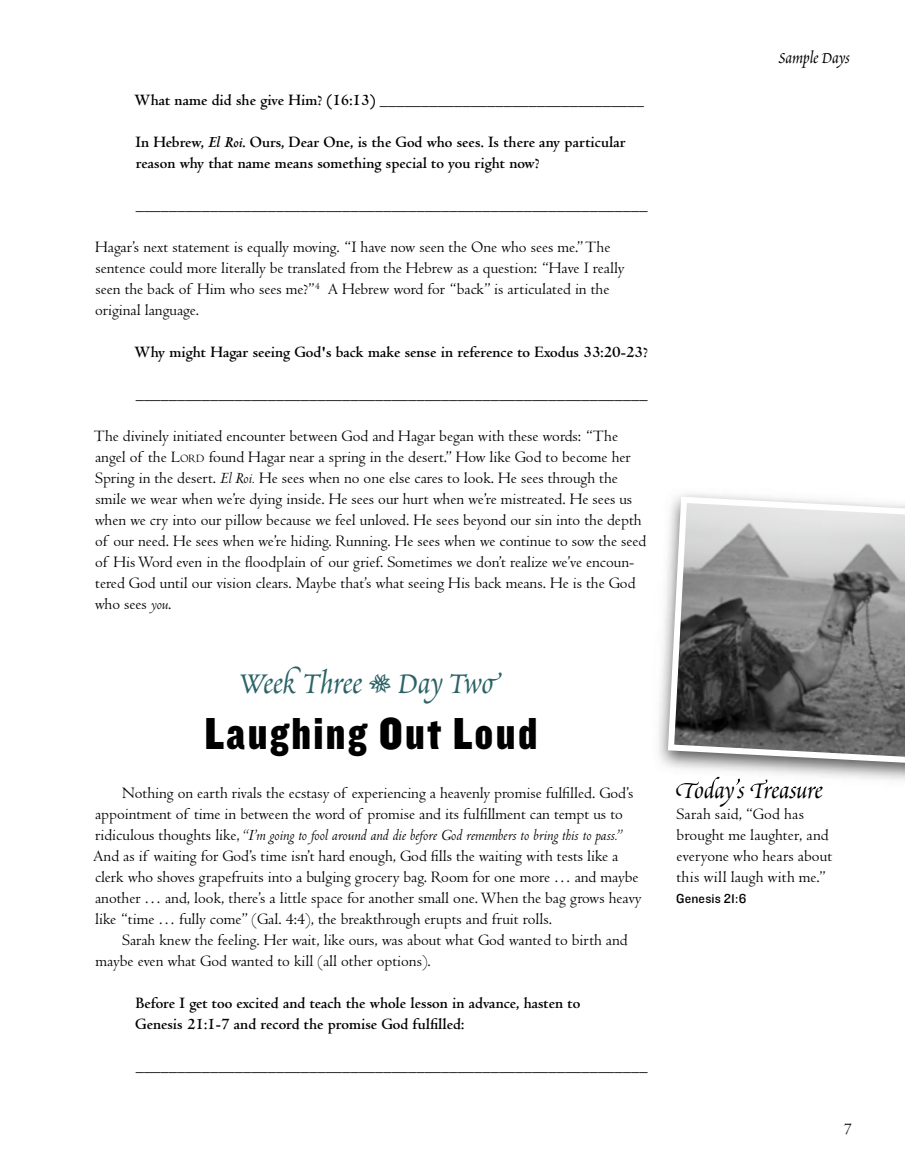
<style>
.page{position:relative;width:905px;height:1175px;background:#fff}
.page>*{position:absolute;margin:0;border:0;box-sizing:border-box;transform-origin:0 0}
.t1{font:46.5px "Knockout HTF70 Full Welterwt";letter-spacing:.05em;color:#000}
.t2{font:36.75px "Poetica Chancery I";letter-spacing:-.01em;color:#2c6368}
.t3{font:30px "Poetica Chancery III";letter-spacing:-.005em;color:#000}
.t4{font:19.5px "Poetica Chancery II";color:#000}
.t5{font:16.5px/21px "Centaur";color:#000}
.t6{font:700 16.5px/21px "Centaur";color:#000}
.t7{font:13.5px "Knockout HTF31 Junior Middlewt";letter-spacing:.015em;color:#000}
.s1{font-style:italic}
.s2{font-size:11.55px}
.s3{font-family:"Poetica Supp Lowercase Alt I"}
.s4{font-family:"Poetica Supp Lowercase End I"}
.s5{font-family:"Poetica Supp Swash Caps III"}
.s6{font-family:"Poetica Supp Swash Caps II"}
</style>
<div class="page">
<img style="left:659px;top:494px;width:245px;height:294px">
<img style="left:676px;top:781px;width:19px;height:7px">
<img style="left:695px;top:776px;width:49px;height:12px">
<svg style="left:695px;top:781px;width:3px;height:7px"></svg>
<img style="left:750px;top:779px;width:17px;height:9px">
<img style="left:767px;top:786px;width:55px;height:2px">
<svg style="left:668px;top:497px;width:236px;height:266px;background:#8b8b8b"></svg>
<p class="t6" style="left:134px;top:90px;width:511px">What name did she give Him? (16:13) ________________________________</p>
<p class="t6" style="left:135px;top:132px;width:491px">In Hebrew, <span class="s1">El Roi</span>. Ours, Dear One, is the God who sees. Is there any particular reason why that name means something special to you right now?</p>
<p class="t6" style="left:136px;top:195px;width:513px">______________________________________________________________</p>
<p class="t5" style="left:95px;top:237px;width:530px">Hagar’s next statement is equally moving. “I have now seen the One who sees me.” The sentence could more literally be translated from the Hebrew as a question: “Have I really seen the back of Him who sees me?”<sup>4</sup> A Hebrew word for “back” is articulated in the original language.</p>
<p class="t6" style="left:134px;top:342px;width:515px">Why might Hagar seeing God's back make sense in reference to Exodus 33:20-23?</p>
<p class="t6" style="left:136px;top:384px;width:513px">______________________________________________________________</p>
<p class="t5" style="left:94px;top:426px;width:554px">The divinely initiated encounter between God and Hagar began with these words: “The angel of the L<span class="s2">ORD</span> found Hagar near a spring in the desert.” How like God to become her Spring in the desert. <span class="s1">El Roi.</span> He sees when no one else cares to look. He sees through the smile we wear when we’re dying inside. He sees our hurt when we’re mistreated. He sees us when we cry into our pillow because we feel unloved. He sees beyond our sin into the depth of our need. He sees when we’re hiding. Running. He sees when we continue to sow the seed of His Word even in the floodplain of our grief. Sometimes we don’t realize we’ve encoun&shy;tered God until our vision clears. Maybe that’s what seeing His back means. He is the God who sees <span class="s1">you</span>.</p>
<h2 class="t2" style="left:238px;top:665px;width:257px">Wee<span class="s3">k</span> Three Da<span class="s3">y</span> Tw<span class="s4">o</span></h2>
<h1 class="t1" style="left:205px;top:709px;width:334px">Laughing Out Loud</h1>
<p class="t5" style="left:93px;top:783px;width:550px;text-indent:29px">Nothing on earth rivals the ecstasy of experiencing a heavenly promise fulfilled. God’s appointment of time in between the word of promise and its fulfillment can tempt us to ridiculous thoughts like, <span class="s1">“I’m going to fool around and die before God remembers to bring this to pass.” </span>And as if waiting for God’s time isn’t hard enough, God fills the waiting with tests like a clerk who shoves grapefruits into a bulging grocery bag. Room for one more … and maybe another … and, look, there’s a little space for another small one. When the bag grows heavy like “time … fully come” (Gal. 4:4), the breakthrough erupts and fruit rolls.</p>
<p class="t5" style="left:95px;top:930px;width:533px;text-indent:27px">Sarah knew the feeling. Her wait, like ours, was about what God wanted to birth and maybe even what God wanted to kill (all other options).</p>
<p class="t6" style="left:135px;top:993px;width:446px">Before I get too excited and teach the whole lesson in advance, hasten to<br>Genesis 21:1-7 and record the promise God fulfilled:</p>
<p class="t6" style="left:136px;top:1056px;width:513px">______________________________________________________________</p>
<p class="t4" style="left:778px;top:48px;width:72px">Sample Days</p>
<h3 class="t3" style="left:675px;top:775px;width:149px"><span class="s5">T</span>oday’s <span class="s6">T</span>reasure</h3>
<p class="t5" style="left:676px;top:804px;width:157px">Sarah said, “God has brought me laughter, and everyone who hears about this will laugh with me.”</p>
<p class="t7" style="left:676px;top:891px;width:72px">Genesis 21:6</p>
<p class="t5" style="left:843px;top:1119px;width:10px">7</p>
</div>
